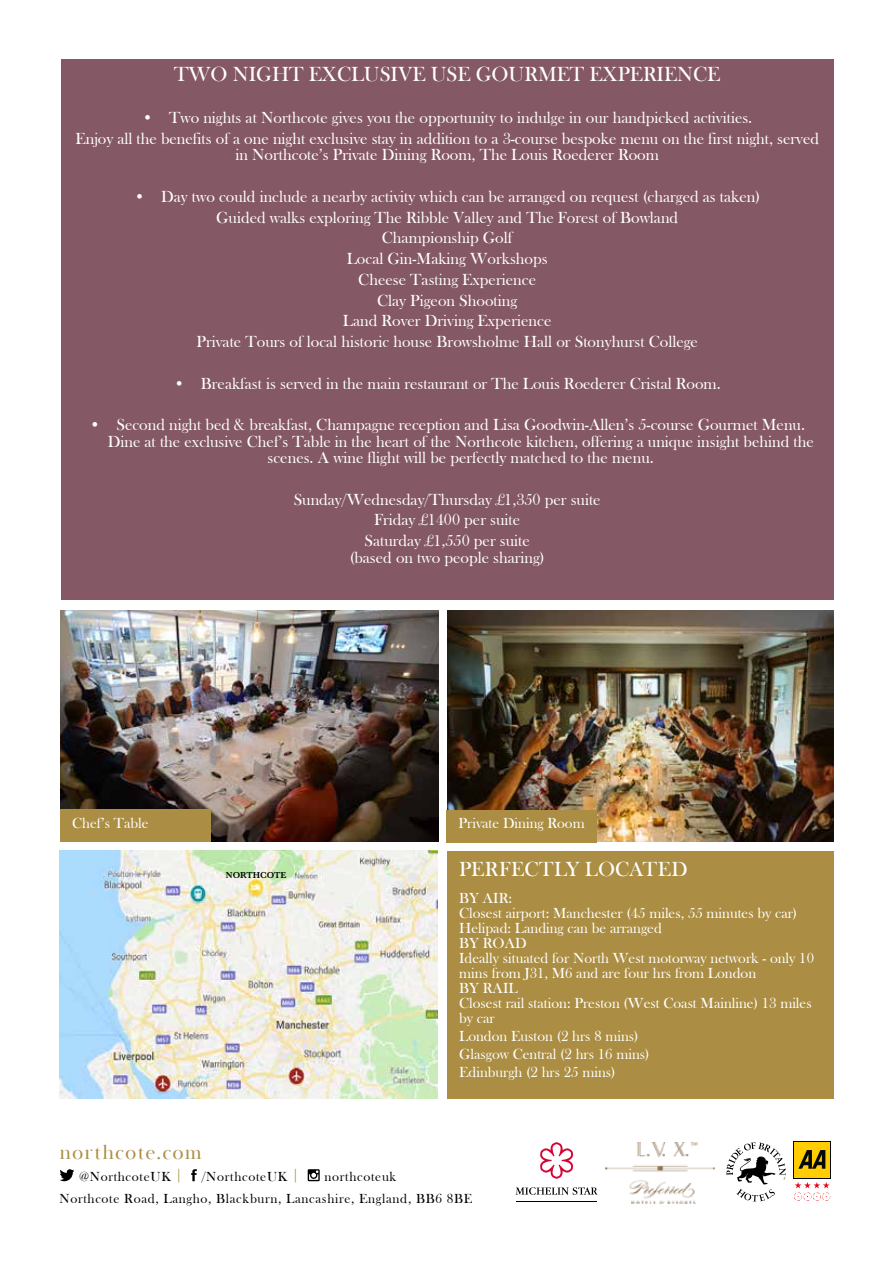
<style>
.page{position:relative;width:893px;height:1263px;background:#fff}
.page>*{position:absolute;margin:0;border:0;box-sizing:border-box;transform-origin:0 0}
.t1{font:21px "Bask Old Face";color:#fff}
.t2{font:21px "Bask Old Face";letter-spacing:.02em;color:#fff}
.t3{font:21px "Baskerville Poster PT";letter-spacing:.05em;color:#ab8e43}
.t4{font:16.5px/20.7px "Bask Old Face";color:#fff;text-align:center}
.t5{font:15px/15px "Bask Old Face";color:#fff}
.t6{font:13.5px/22.2px "Bask Old Face";letter-spacing:.05em;color:#000}
.t7{font:600 9px "Baskerville";color:#000}
</style>
<div class="page">
<img style="left:60px;top:851px;width:378px;height:247px">
<div style="left:447px;top:851px;width:386px;height:247px;background:#ab8e43"></div>
<svg style="left:60px;top:1169px;width:14px;height:12px"></svg>
<svg style="left:191px;top:1169px;width:6px;height:12px"></svg>
<svg style="left:308px;top:1169px;width:12px;height:12px"></svg>
<svg style="left:726px;top:1142px;width:59px;height:59px"></svg>
<svg style="left:540px;top:1142px;width:33px;height:37px"></svg>
<svg style="left:516px;top:1187px;width:82px;height:8px"></svg>
<hr style="left:516px;top:1201px;width:81px;height:1px;background:#000">
<img style="left:605px;top:1143px;width:109px;height:60px">
<div style="left:793px;top:1141px;width:38px;height:38px;background:#05080b"></div>
<div style="left:794px;top:1142px;width:36px;height:36px;background:#ffcd00"></div>
<svg style="left:798px;top:1150px;width:27px;height:19px"></svg>
<svg style="left:794px;top:1182px;width:36px;height:19px"></svg>
<img style="left:61px;top:610px;width:378px;height:232px">
<img style="left:447px;top:610px;width:386px;height:232px">
<div style="left:446px;top:810px;width:151px;height:32px;background:#ab8e43"></div>
<div style="left:60px;top:810px;width:151px;height:32px;background:#ab8e43"></div>
<div style="left:61px;top:60px;width:772px;height:540px;background:#845864"></div>
<p class="t1" style="left:174px;top:63px;width:548px">TWO NIGHT EXCLUSIVE USE GOURMET EXPERIENCE</p>
<p class="t4" style="left:75px;top:108px;width:745px">• Two nights at Northcote gives you the opportunity to indulge in our handpicked activities.<br>Enjoy all the benefits of a one night exclusive stay in addition to a 3-course bespoke menu on the first night, served</p>
<p class="t4" style="left:235px;top:145px;width:425px">in Northcote’s Private Dining Room, The Louis Roederer Room</p>
<p class="t4" style="left:134px;top:186px;width:628px">• Day two could include a nearby activity which can be arranged on request (charged as taken)<br>Guided walks exploring The Ribble Valley and The Forest of Bowland<br>Championship Golf<br>Local Gin-Making Workshops<br>Cheese Tasting Experience<br>Clay Pigeon Shooting<br>Land Rover Driving Experience<br>Private Tours of local historic house Browsholme Hall or Stonyhurst College</p>
<p class="t4" style="left:174px;top:373px;width:549px">• Breakfast is served in the main restaurant or The Louis Roederer Cristal Room.</p>
<p class="t4" style="left:89px;top:415px;width:717px">• Second night bed &amp; breakfast, Champagne reception and Lisa Goodwin-Allen’s 5-course Gourmet Menu.</p>
<p class="t4" style="left:108px;top:431px;width:708px">Dine at the exclusive Chef’s Table in the heart of the Northcote kitchen, offering a unique insight behind the</p>
<p class="t4" style="left:268px;top:448px;width:388px">scenes. A wine flight will be perfectly matched to the menu.</p>
<p class="t4" style="left:294px;top:489px;width:309px">Sunday/Wednesday/Thursday £1,350 per suite<br>Friday £1400 per suite<br>Saturday £1,550 per suite</p>
<p class="t4" style="left:350px;top:547px;width:197px">(based on two people sharing)</p>
<p class="t5" style="left:72px;top:815px;width:78px">Chef’s Table</p>
<p class="t5" style="left:458px;top:816px;width:128px">Private Dining Room</p>
<p class="t7" style="left:226px;top:868px;width:62px">NORTHCOTE</p>
<p class="t2" style="left:459px;top:857px;width:230px">PERFECTLY LOCATED</p>
<p class="t5" style="left:459px;top:891px;width:356px">BY AIR:<br>Closest airport: Manchester (45 miles, 55 minutes by car)<br>Helipad: Landing can be arranged<br>BY ROAD<br>Ideally situated for North West motorway network - only 10 mins from J31, M6 and are four hrs from London<br>BY RAIL<br>Closest rail station: Preston (West Coast Mainline) 13 miles by car</p>
<p class="t5" style="left:459px;top:1027px;width:192px;line-height:18px">London Euston (2 hrs 8 mins)<br>Glasgow Central (2 hrs 16 mins)<br>Edinburgh (2 hrs 25 mins)</p>
<p class="t3" style="left:60px;top:1139px;width:144px">northcote.com</p>
<p class="t6" style="left:79px;top:1166px;width:105px">@NorthcoteUK <sup>|</sup></p>
<p class="t6" style="left:202px;top:1166px;width:99px">/NorthcoteUK <sup>|</sup></p>
<p class="t6" style="left:60px;top:1166px;width:414px;text-indent:265px">northcoteuk<br>Northcote Road, Langho, Blackburn, Lancashire, England, BB6 8BE</p>
</div>
